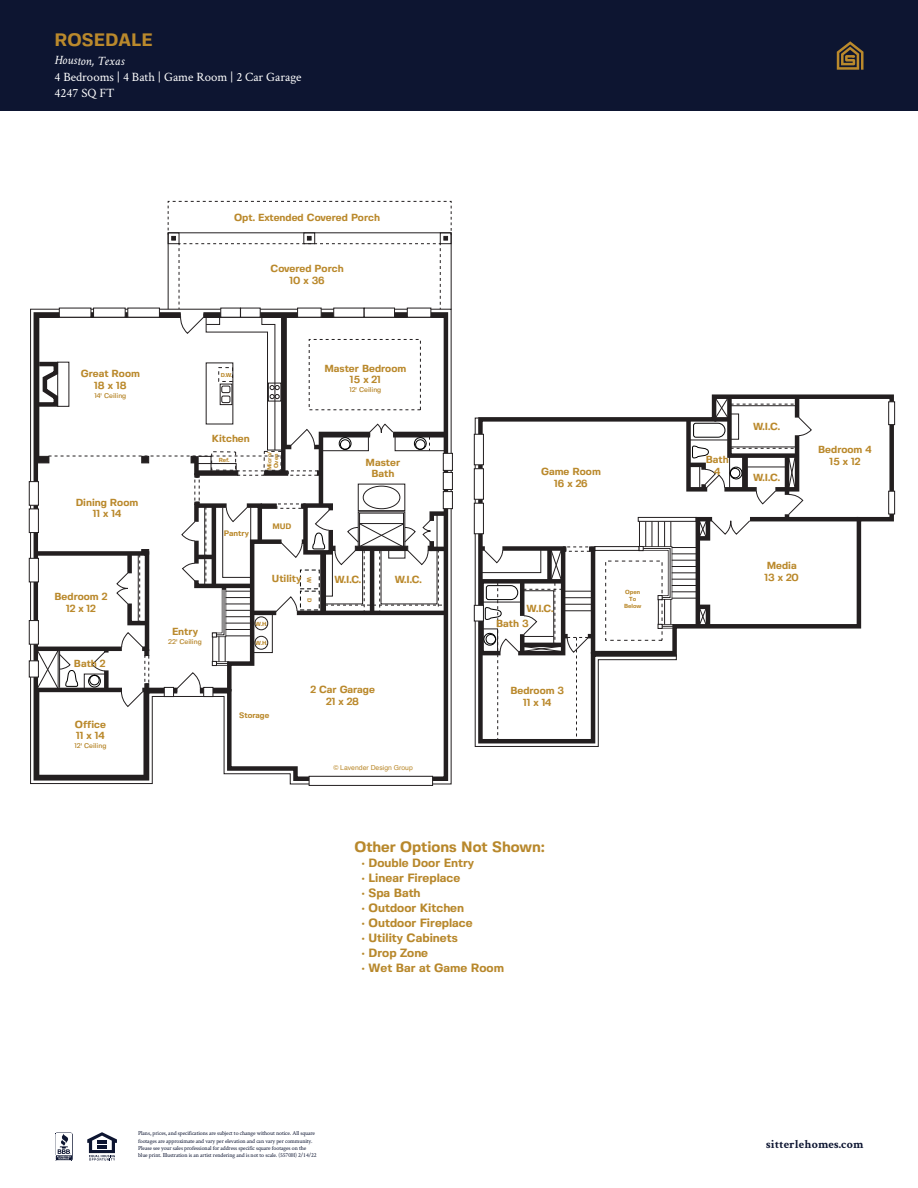
<style>
.page{position:relative;width:918px;height:1188px;background:#fff}
.page>*{position:absolute;margin:0;border:0;box-sizing:border-box;transform-origin:0 0}
.t1{font:700 18px "Fivo Sans";letter-spacing:.01em;color:#ba892c}
.t2{font:700 15px "Fivo Sans";color:#b8882c}
.t3{font:12.75px/16.5px "Crimson Text";color:#fff}
.t4{font:italic 12.75px "Crimson Text";color:#fff}
.t5{font:700 12px/15px "Fivo Sans";color:#b8882c}
.t6{font:700 12px "Crimson Text";letter-spacing:.01em;color:#0d1531}
.t7{font:700 10.2px/11.4px "Fivo Sans";color:#ba892c;text-align:center}
.t8{font:700 7.95px "Fivo Sans";color:#ba892c}
.t9{font:500 6.9px "Fivo Sans";color:#b7872c}
.t10{font:6.9px "Helvetica";color:#ba892c}
.t11{font:6px/7.2px "Crimson Text";letter-spacing:-.015em;color:#0d1531}
.t12{font:700 5.85px/6.9px "Fivo Sans";color:#ba892c;text-align:center}
.t13{font:700 5.7px "Fivo Sans";color:#ba892c}
.s1{font-size:12.75px}
</style>
<div class="page">
<svg style="left:30px;top:308px;width:422px;height:477px"></svg>
<div style="left:281px;top:313px;width:5px;height:159px;background:#231f20"></div>
<div style="left:282px;top:313px;width:5px;height:134px;background:#231f20"></div>
<svg style="left:167px;top:201px;width:285px;height:108px"></svg>
<div style="left:59px;top:308px;width:32px;height:9px;background:#fff"></div>
<div style="left:29px;top:481px;width:10px;height:24px;background:#fff;border:1px solid #231f20"></div>
<div style="left:29px;top:509px;width:10px;height:24px;background:#fff;border:1px solid #231f20"></div>
<div style="left:29px;top:558px;width:10px;height:24px;background:#fff;border:1px solid #231f20"></div>
<div style="left:29px;top:620px;width:10px;height:24px;background:#fff;border:1px solid #231f20"></div>
<div style="left:29px;top:661px;width:10px;height:16px;background:#fff;border:1px solid #231f20"></div>
<div style="left:93px;top:308px;width:32px;height:9px;background:#fff"></div>
<div style="left:128px;top:308px;width:32px;height:9px;background:#fff"></div>
<div style="left:221px;top:308px;width:20px;height:9px;background:#fff"></div>
<div style="left:240px;top:308px;width:20px;height:9px;background:#fff"></div>
<div style="left:334px;top:308px;width:30px;height:9px;background:#fff"></div>
<div style="left:297px;top:308px;width:24px;height:9px;background:#fff"></div>
<div style="left:407px;top:308px;width:24px;height:9px;background:#fff"></div>
<svg style="left:451px;top:472px;width:2px;height:18px"></svg>
<svg style="left:451px;top:453px;width:2px;height:18px"></svg>
<svg style="left:451px;top:491px;width:2px;height:18px"></svg>
<div style="left:309px;top:776px;width:124px;height:10px;background:#fff;border:1px solid #231f20"></div>
<div style="left:364px;top:308px;width:31px;height:9px;background:#fff"></div>
<svg style="left:812px;top:394px;width:84px;height:235px"></svg>
<svg style="left:474px;top:417px;width:203px;height:330px"></svg>
<hr style="left:593px;top:651px;width:82px;height:4px;background:#231f20">
<hr style="left:750px;top:517px;width:108px;height:4px;background:#231f20">
<div style="left:594px;top:546px;width:46px;height:5px;border:1px solid #231f20"></div>
<div style="left:888px;top:402px;width:7px;height:23px;background:#fff;border:1px solid #231f20"></div>
<div style="left:888px;top:491px;width:7px;height:23px;background:#fff;border:1px solid #231f20"></div>
<div style="left:474px;top:434px;width:10px;height:31px;background:#fff;border:1px solid #231f20"></div>
<div style="left:474px;top:469px;width:10px;height:30px;background:#fff;border:1px solid #231f20"></div>
<div style="left:474px;top:503px;width:10px;height:31px;background:#fff;border:1px solid #231f20"></div>
<div style="left:474px;top:605px;width:10px;height:16px;background:#fff;border:1px solid #231f20"></div>
<svg style="left:477px;top:544px;width:118px;height:196px"></svg>
<div style="left:0;top:0;width:918px;height:111px;background:#0d1531"></div>
<svg style="left:837px;top:41px;width:27px;height:29px"></svg>
<svg style="left:87px;top:1132px;width:30px;height:29px"></svg>
<hr style="left:97px;top:1145px;width:10px;height:4px;background:#0d1531">
<svg style="left:55px;top:1133px;width:17px;height:28px"></svg>
<svg style="left:635px;top:394px;width:177px;height:236px"></svg>
<svg style="left:33px;top:315px;width:418px;height:393px"></svg>
<div style="left:57px;top:362px;width:12px;height:45px;border:1px solid #231f20"></div>
<h1 class="t1" style="left:55px;top:29px;width:99px">ROSEDALE</h1>
<h3 class="t4" style="left:55px;top:53px;width:71px">Houston, Texas</h3>
<h3 class="t3" style="left:55px;top:68px;width:249px">4 Bedrooms | 4 Bath | Game Room | 2 Car Garage<br>4247 SQ FT</h3>
<h3 class="t7" style="left:234px;top:212px;width:147px">Opt. Extended Covered Porch</h3>
<h3 class="t7" style="left:271px;top:263px;width:75px">Covered Porch<br>10 x 36</h3>
<h3 class="t7" style="left:81px;top:368px;width:61px">Great Room<br>18 x 18</h3>
<p class="t9" style="left:94px;top:391px;width:33px">14' Ceiling</p>
<h3 class="t7" style="left:76px;top:496px;width:64px">Dining Room<br>11 x 14</h3>
<h3 class="t7" style="left:55px;top:591px;width:54px">Bedroom 2<br>12 x 12</h3>
<h3 class="t7" style="left:74px;top:657px;width:33px">Bath 2</h3>
<h3 class="t7" style="left:75px;top:719px;width:32px;text-align:left">Office<br>11 x 14</h3>
<p class="t9" style="left:74px;top:742px;width:33px">12' Ceiling</p>
<p class="t13" style="left:221px;top:372px;width:13px">D.W.</p>
<h3 class="t7" style="left:212px;top:433px;width:39px">Kitchen</h3>
<p class="t12" style="left:219px;top:456px;width:12px">Ref.</p>
<p class="t12" style="left:266px;top:470px;width:20px;rotate:-90deg">Micro/<br>Oven</p>
<h3 class="t7" style="left:324px;top:362px;width:83px">Master Bedroom<br>15 x 21</h3>
<p class="t9" style="left:349px;top:386px;width:33px">12' Ceiling</p>
<h3 class="t7" style="left:366px;top:457px;width:36px">Master<br>Bath</h3>
<h3 class="t7" style="left:172px;top:626px;width:27px">Entry</h3>
<p class="t9" style="left:168px;top:637px;width:35px">22' Ceiling</p>
<h3 class="t8" style="left:224px;top:529px;width:27px">Pantry</h3>
<h3 class="t8" style="left:272px;top:521px;width:21px">MUD</h3>
<h3 class="t7" style="left:272px;top:572px;width:31px">Utility</h3>
<p class="t12" style="left:313px;top:577px;width:7px;rotate:90deg">W</p>
<p class="t12" style="left:313px;top:598px;width:6px;rotate:90deg">D</p>
<p class="t12" style="left:255px;top:620px;width:14px">W.H.</p>
<p class="t12" style="left:255px;top:639px;width:14px">W.H.</p>
<h3 class="t7" style="left:334px;top:574px;width:28px">W.I.C.</h3>
<h3 class="t8" style="left:239px;top:711px;width:32px">Storage</h3>
<h3 class="t7" style="left:310px;top:684px;width:66px">2 Car Garage<br>21 x 28</h3>
<h3 class="t7" style="left:395px;top:574px;width:28px">W.I.C.</h3>
<p class="t10" style="left:333px;top:762px;width:81px">© Lavender Design Group</p>
<h3 class="t7" style="left:541px;top:466px;width:61px">Game Room<br>16 x 26</h3>
<h3 class="t7" style="left:527px;top:602px;width:28px">W.I.C.</h3>
<h3 class="t7" style="left:496px;top:618px;width:34px">Bath 3</h3>
<h3 class="t7" style="left:510px;top:685px;width:55px">Bedroom 3<br>11 x 14</h3>
<p class="t12" style="left:624px;top:589px;width:19px">Open<br>To<br>Below</p>
<h2 class="t2" style="left:354px;top:838px;width:192px">Other Options Not Shown:</h2>
<h3 class="t5" style="left:362px;top:855px;width:144px"><span class="s1">·</span> Double Door Entry<br><span class="s1">·</span> Linear Fireplace<br><span class="s1">·</span> Spa Bath<br><span class="s1">·</span> Outdoor Kitchen<br><span class="s1">·</span> Outdoor Fireplace<br><span class="s1">·</span> Utility Cabinets<br><span class="s1">·</span> Drop Zone<br><span class="s1">·</span> Wet Bar at Game Room</h3>
<h3 class="t7" style="left:706px;top:454px;width:24px">Bath<br>4</h3>
<h3 class="t7" style="left:753px;top:420px;width:28px">W.I.C.</h3>
<h3 class="t7" style="left:753px;top:472px;width:28px">W.I.C.</h3>
<h3 class="t7" style="left:818px;top:444px;width:55px">Bedroom 4<br>15 x 12</h3>
<h3 class="t7" style="left:765px;top:560px;width:36px;text-align:left">Media<br>13 x 20</h3>
<p class="t11" style="left:138px;top:1130px;width:180px">Plans, prices, and specifications are subject to change without notice. All square footages are approximate and vary per elevation and can vary per community.<br>Please see your sales professional for address specific square footages on the blue print. Illustration is an artist rendering and is not to scale. (5570H) 2/14/22</p>
<h3 class="t6" style="left:766px;top:1136px;width:99px">sitterlehomes.com</h3>
</div>
